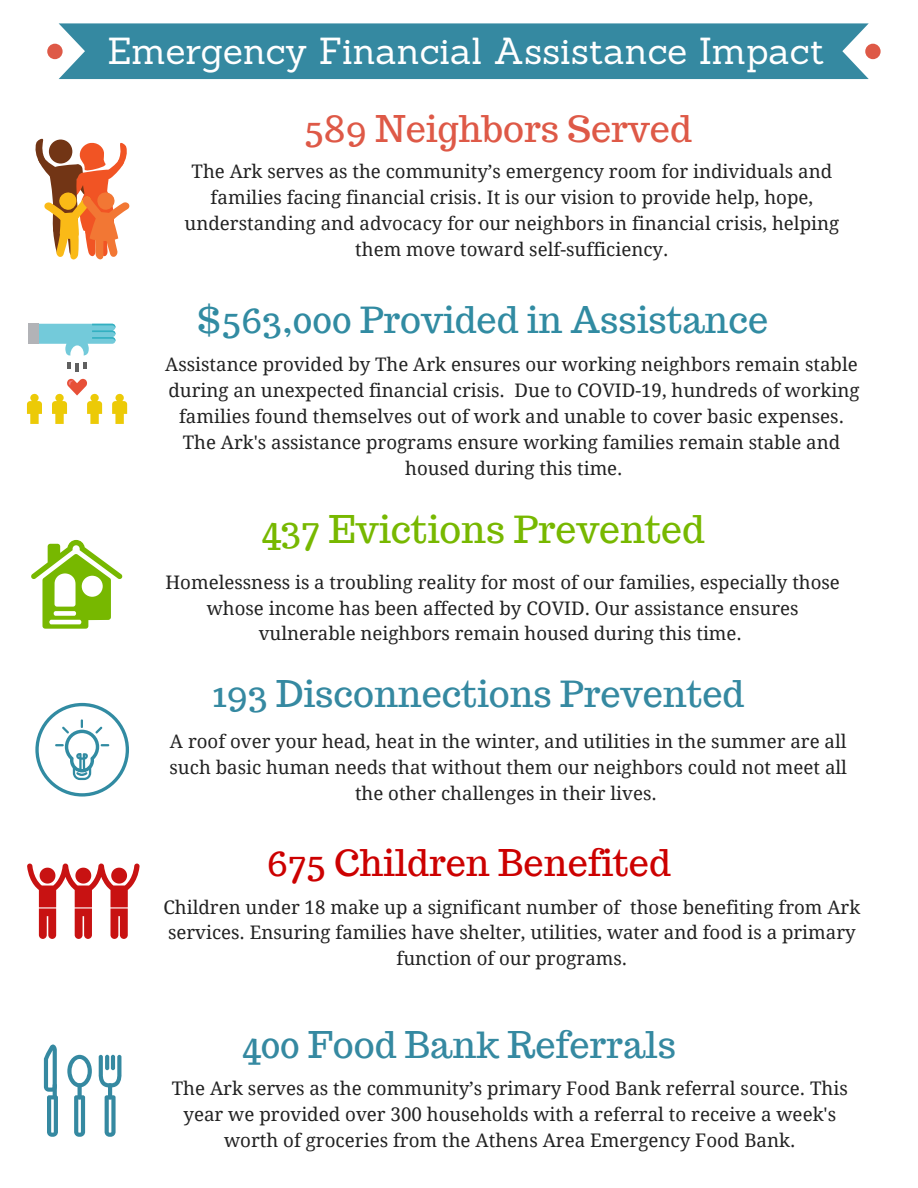
<style>
.page{position:relative;width:918px;height:1188px;background:#fff}
.page>*{position:absolute;margin:0;border:0;box-sizing:border-box;transform-origin:0 0}
.t1{font:37.35px "Trocchi";color:#77b800}
.t2{font:36.75px "Sanchez";color:#fff}
.t3{font:36px "Trocchi";color:#3589a1}
.t4{font:36px "Trocchi";color:#318ba2}
.t5{font:36px "Trocchi";color:#c00}
.t6{font:36px "Trocchi";color:#de5947}
.t7{font:18.75px/25.8px "Droid Serif";color:#222;text-align:center}
</style>
<div class="page">
<svg style="left:31px;top:540px;width:91px;height:89px"></svg>
<svg style="left:98px;top:1055px;width:24px;height:32px"></svg>
<svg style="left:105px;top:1055px;width:4px;height:15px"></svg>
<hr style="left:111px;top:1055px;width:4px;height:15px;background:#3589a1;border-radius:2px">
<svg style="left:105px;top:1095px;width:11px;height:42px"></svg>
<hr style="left:108px;top:1083px;width:4px;height:16px;background:#3589a1;border-radius:2px">
<svg style="left:74px;top:1095px;width:11px;height:42px"></svg>
<svg style="left:78px;top:1083px;width:4px;height:16px"></svg>
<svg style="left:67px;top:1055px;width:25px;height:32px"></svg>
<svg style="left:44px;top:1045px;width:14px;height:92px"></svg>
<div style="left:865px;top:44px;width:16px;height:15px;background:#de5947;border-radius:50%"></div>
<div style="left:59px;top:23px;width:810px;height:56px;background:#3589a1"></div>
<div style="left:47px;top:44px;width:16px;height:15px;background:#de5947;border-radius:50%"></div>
<svg style="left:35px;top:703px;width:94px;height:94px"></svg>
<svg style="left:27px;top:864px;width:113px;height:75px"></svg>
<svg style="left:35px;top:138px;width:95px;height:122px"></svg>
<svg style="left:27px;top:393px;width:15px;height:31px"></svg>
<svg style="left:112px;top:393px;width:15px;height:31px"></svg>
<svg style="left:67px;top:362px;width:20px;height:10px"></svg>
<svg style="left:52px;top:378px;width:50px;height:46px"></svg>
<svg style="left:29px;top:324px;width:86px;height:31px"></svg>
<p class="t2" style="left:108px;top:28px;width:718px">Emergency Financial Assistance Impact</p>
<p class="t6" style="left:305px;top:105px;width:389px">589 Neighbors Served</p>
<p class="t7" style="left:185px;top:159px;width:656px">The Ark serves as the community’s emergency room for individuals and families facing financial crisis. It is our vision to provide help, hope, understanding and advocacy for our neighbors in financial crisis, helping them move toward self-sufficiency.</p>
<p class="t4" style="left:197px;top:296px;width:573px">$563,000 Provided in Assistance</p>
<p class="t7" style="left:165px;top:352px;width:694px">Assistance provided by The Ark ensures our working neighbors remain stable</p>
<p class="t7" style="left:168px;top:378px;width:692px">during an unexpected financial crisis. Due to COVID-19, hundreds of working families found themselves out of work and unable to cover basic expenses.</p>
<p class="t7" style="left:183px;top:429px;width:659px">The Ark's assistance programs ensure working families remain stable and</p>
<p class="t7" style="left:405px;top:455px;width:219px">housed during this time.</p>
<p class="t1" style="left:261px;top:505px;width:445px">437 Evictions Prevented</p>
<p class="t7" style="left:166px;top:569px;width:676px">Homelessness is a troubling reality for most of our families, especially those whose income has been affected by COVID. Our assistance ensures vulnerable neighbors remain housed during this time.</p>
<p class="t3" style="left:212px;top:670px;width:534px">193 Disconnections Prevented</p>
<p class="t7" style="left:170px;top:728px;width:679px">A roof over your head, heat in the winter, and utilities in the summer are all such basic human needs that without them our neighbors could not meet all the other challenges in their lives.</p>
<p class="t5" style="left:266px;top:839px;width:406px">675 Children Benefited</p>
<p class="t7" style="left:163px;top:894px;width:698px">Children under 18 make up a significant number of those benefiting from Ark services. Ensuring families have shelter, utilities, water and food is a primary function of our programs.</p>
<p class="t3" style="left:241px;top:1022px;width:436px">400 Food Bank Referrals</p>
<p class="t7" style="left:172px;top:1076px;width:678px">The Ark serves as the community’s primary Food Bank referral source. This year we provided over 300 households with a referral to receive a week's worth of groceries from the Athens Area Emergency Food Bank.</p>
</div>
